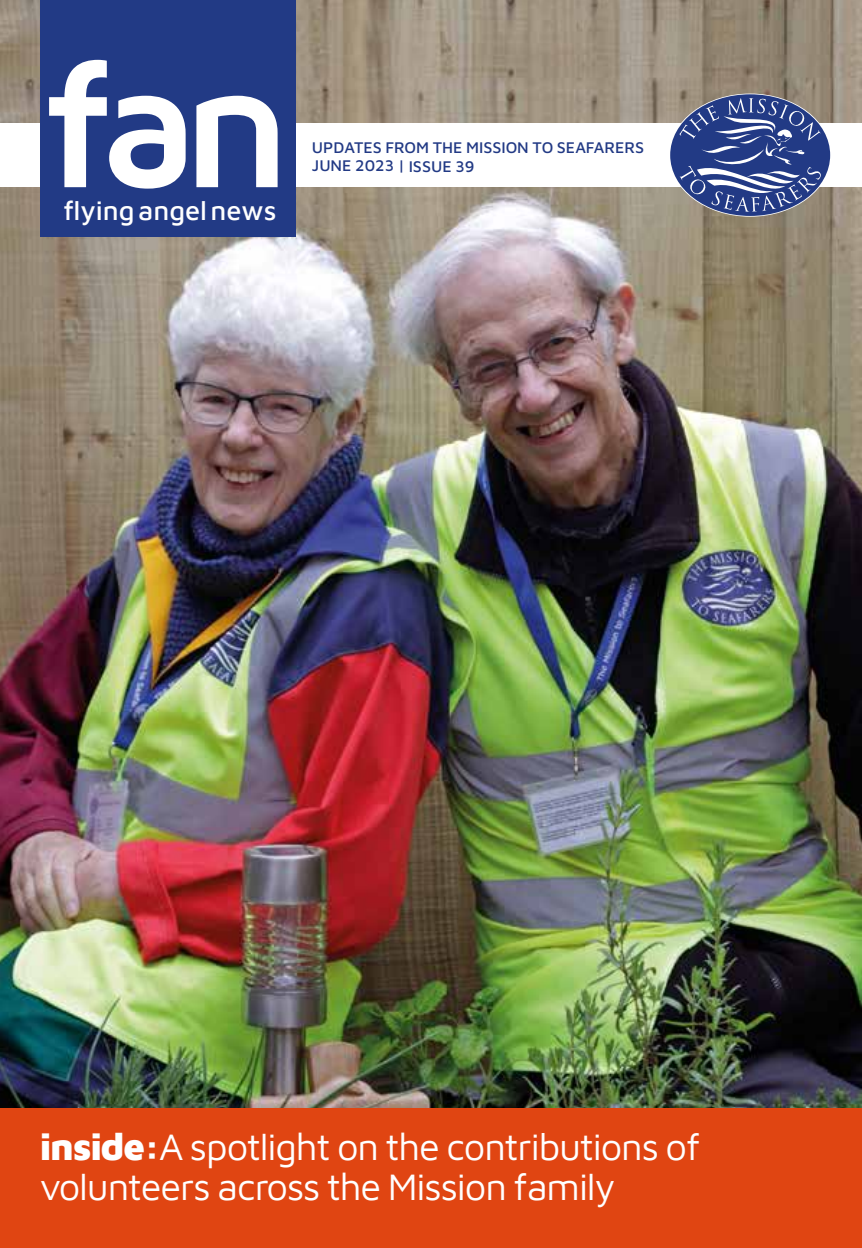
<style>
.page{position:relative;width:862px;height:1248px;background:#fff}
.page>*{position:absolute;margin:0;border:0;box-sizing:border-box;transform-origin:0 0}
.t1{font:38px/40px "Maven Pro";letter-spacing:-.03em;color:#fff}
.t2{font:500 27.4px "Maven Pro";color:#fff}
.t3{font:500 16px/18.2px "Maven Pro";color:#223a85}
.s1{font-weight:900}
</style>
<div class="page">
<img style="left:0;top:0;width:862px;height:1107px">
<div style="left:0;top:123px;width:862px;height:64px;background:#fff"></div>
<div style="left:670px;top:94px;width:160px;height:122px;background:#223a85;border-radius:50%"></div>
<svg style="left:679px;top:98px;width:142px;height:114px"></svg>
<div style="left:40px;top:0;width:255px;height:236px;background:#223a85"></div>
<svg style="left:49px;top:60px;width:229px;height:129px"></svg>
<div style="left:0;top:1107px;width:862px;height:140px;background:#e04512"></div>
<p class="t2" style="left:63px;top:192px;width:214px">flying angel news</p>
<p class="t3" style="left:312px;top:138px;width:334px">UPDATES FROM THE MISSION TO SEAFARERS<br>JUNE 2023 | ISSUE 39</p>
<p class="t1" style="left:40px;top:1124px;width:662px"><span class="s1">inside:</span>A spotlight on the contributions of volunteers across the Mission family</p>
</div>
